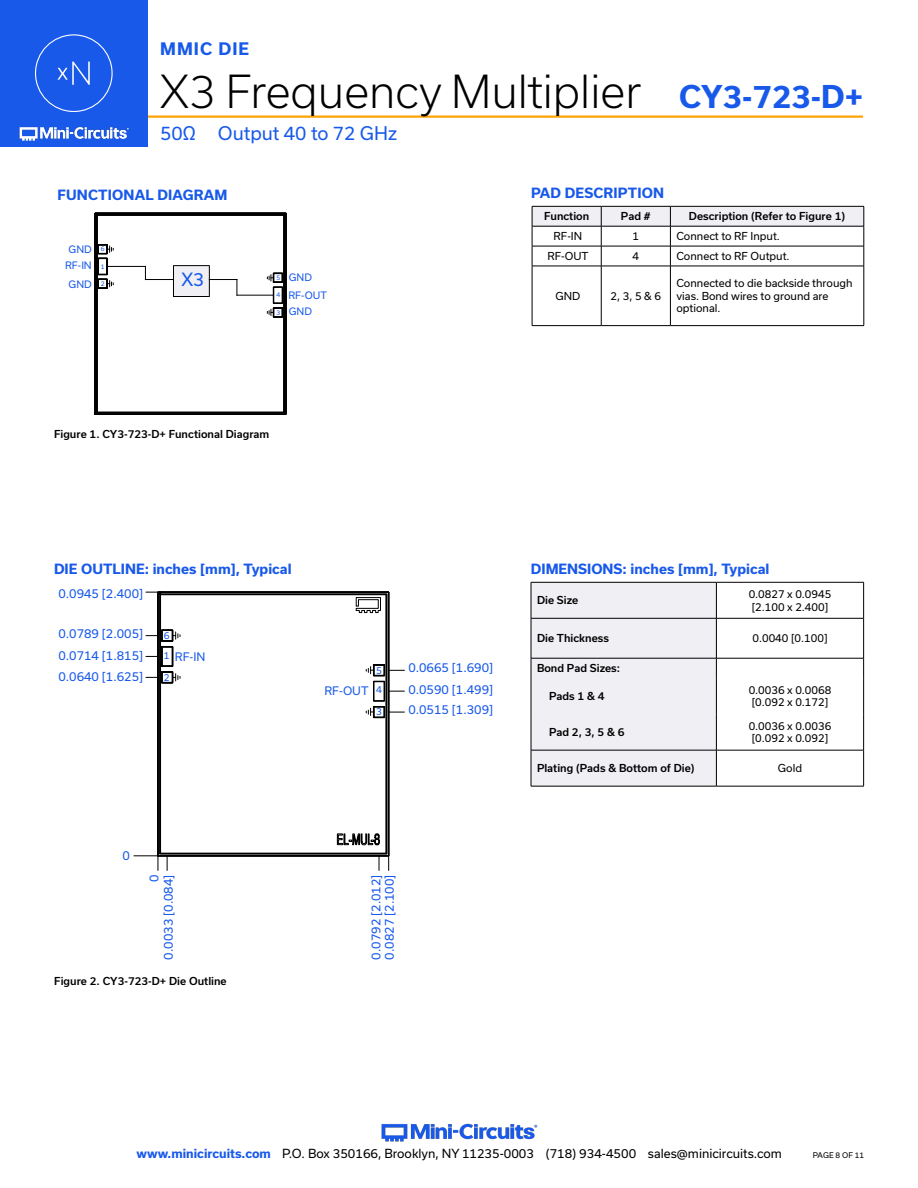
<style>
.page{position:relative;width:918px;height:1188px;background:#fff}
.page>*{position:absolute;margin:0;border:0;box-sizing:border-box;transform-origin:0 0}
.t1{font:300 43.5px "Usual";color:#000}
.t2{font:700 30px "Usual";color:#1859ea}
.t3{font:18px "Usual";color:#1859ea}
.t4{font:17.4px "Usual";color:#1859ea}
.t5{font:700 16.5px "Usual";letter-spacing:.065em;color:#1859ea}
.Die_Outline{font:700 13.5px "Usual";color:#1859ea}
.Blue_Headers{font:700 13.5px "Usual";letter-spacing:.015em;color:#1859ea}
.t6{font:12px "Usual";color:#000}
.t7{font:11.85px/22.6px "Usual";color:#1859ea}
.t8{font:11.25px "Usual";color:#1859ea}
.Table_Body_Center{font:10.5px/12.6px "Usual";color:#000}
.Table_Header_Center{font:500 10.5px "Usual";color:#000}
.Figure_Title_Medium{font:500 10.5px "Usual";color:#000}
.t9{font:9.75px "Usual";color:#1859ea}
.t10{font:9.3px "Usual";color:#1859ea}
.t11{font:7.5px "Usual";color:#000}
.t12{font:6.15px "Usual";color:#1859ea}
.s1{font-weight:700;color:#1859ea}
</style>
<div class="page">
<img style="left:381px;top:1123px;width:157px;height:19px">
<hr style="left:130px;top:116px;width:733px;height:2px;background:#ffa300">
<div style="left:0;top:0;width:148px;height:147px;background:#1859ea"></div>
<img style="left:19px;top:126px;width:110px;height:15px">
<div style="left:35px;top:34px;width:78px;height:78px;border:1px solid #fff;border-radius:50%"></div>
<svg style="left:57px;top:62px;width:33px;height:23px"></svg>
<hr style="left:532px;top:266px;width:1px;height:59px;background:#000">
<hr style="left:601px;top:266px;width:1px;height:59px;background:#000">
<hr style="left:670px;top:266px;width:1px;height:59px;background:#000">
<hr style="left:864px;top:266px;width:1px;height:59px;background:#000">
<hr style="left:532px;top:325px;width:69px;height:1px;background:#000">
<hr style="left:601px;top:325px;width:69px;height:1px;background:#000">
<hr style="left:670px;top:325px;width:194px;height:1px;background:#000">
<svg style="left:532px;top:206px;width:333px;height:60px"></svg>
<hr style="left:532px;top:266px;width:69px;height:1px;background:#000">
<hr style="left:601px;top:266px;width:69px;height:1px;background:#000">
<hr style="left:670px;top:266px;width:194px;height:1px;background:#000">
<hr style="left:716px;top:582px;width:148px;height:1px;background:#000">
<hr style="left:863px;top:582px;width:1px;height:36px;background:#000">
<hr style="left:716px;top:618px;width:148px;height:1px;background:#000">
<hr style="left:863px;top:618px;width:1px;height:40px;background:#000">
<hr style="left:716px;top:658px;width:148px;height:1px;background:#000">
<div style="left:531px;top:582px;width:186px;height:204px;background:#efeff4"></div>
<svg style="left:863px;top:658px;width:1px;height:20px"></svg>
<hr style="left:531px;top:678px;width:1px;height:36px;background:#000">
<hr style="left:716px;top:678px;width:1px;height:36px;background:#000">
<hr style="left:863px;top:678px;width:1px;height:36px;background:#000">
<hr style="left:531px;top:714px;width:1px;height:36px;background:#000">
<hr style="left:716px;top:714px;width:1px;height:36px;background:#000">
<hr style="left:863px;top:714px;width:1px;height:36px;background:#000">
<hr style="left:531px;top:750px;width:185px;height:1px;background:#000">
<hr style="left:531px;top:750px;width:1px;height:36px;background:#000">
<hr style="left:716px;top:750px;width:148px;height:1px;background:#000">
<hr style="left:716px;top:750px;width:1px;height:36px;background:#000">
<hr style="left:863px;top:750px;width:1px;height:36px;background:#000">
<hr style="left:531px;top:786px;width:185px;height:1px;background:#000">
<hr style="left:716px;top:786px;width:148px;height:1px;background:#000">
<svg style="left:95px;top:213px;width:191px;height:202px"></svg>
<svg style="left:157px;top:591px;width:232px;height:266px"></svg>
<div style="left:161px;top:671px;width:12px;height:12px;border:1px solid #000"></div>
<div style="left:161px;top:646px;width:12px;height:21px;border:1px solid #000"></div>
<div style="left:161px;top:630px;width:12px;height:11px;border:1px solid #000"></div>
<div style="left:373px;top:706px;width:12px;height:12px;border:1px solid #000"></div>
<div style="left:373px;top:681px;width:12px;height:20px;border:1px solid #000"></div>
<div style="left:373px;top:664px;width:12px;height:12px;border:1px solid #000"></div>
<svg style="left:173px;top:632px;width:8px;height:7px"></svg>
<svg style="left:173px;top:674px;width:8px;height:7px"></svg>
<svg style="left:366px;top:667px;width:7px;height:7px"></svg>
<svg style="left:366px;top:708px;width:7px;height:8px"></svg>
<svg style="left:146px;top:592px;width:12px;height:1px"></svg>
<svg style="left:146px;top:677px;width:12px;height:1px"></svg>
<svg style="left:146px;top:656px;width:12px;height:1px"></svg>
<svg style="left:146px;top:635px;width:12px;height:1px"></svg>
<svg style="left:389px;top:712px;width:15px;height:1px"></svg>
<svg style="left:389px;top:691px;width:15px;height:1px"></svg>
<svg style="left:389px;top:670px;width:15px;height:1px"></svg>
<svg style="left:134px;top:855px;width:25px;height:15px"></svg>
<svg style="left:167px;top:856px;width:1px;height:14px"></svg>
<svg style="left:379px;top:856px;width:1px;height:14px"></svg>
<svg style="left:388px;top:856px;width:1px;height:14px"></svg>
<h3 class="t5" style="left:160px;top:40px;width:91px">MMIC DIE</h3>
<h1 class="t1" style="left:160px;top:66px;width:483px">X3 Frequency Multiplier</h1>
<h3 class="t3" style="left:160px;top:123px;width:239px">50Ω Output 40 to 72 GHz</h3>
<h2 class="t2" style="left:679px;top:79px;width:186px">CY3-723-D+</h2>
<p class="Blue_Headers" style="left:58px;top:187px;width:171px">FUNCTIONAL DIAGRAM</p>
<p class="Blue_Headers" style="left:531px;top:185px;width:135px">PAD DESCRIPTION</p>
<p class="t9" style="left:69px;top:243px;width:25px">GND</p>
<p class="t9" style="left:69px;top:278px;width:25px">GND</p>
<p class="t9" style="left:65px;top:260px;width:28px">RF-IN</p>
<p class="t12" style="left:101px;top:245px;width:5px">6</p>
<p class="t12" style="left:101px;top:263px;width:5px">1</p>
<p class="t12" style="left:101px;top:280px;width:5px">2</p>
<p class="t4" style="left:181px;top:270px;width:24px">X3</p>
<p class="t12" style="left:276px;top:274px;width:5px">5</p>
<p class="t12" style="left:277px;top:291px;width:5px">4</p>
<p class="t12" style="left:276px;top:309px;width:5px">3</p>
<p class="t9" style="left:289px;top:272px;width:25px">GND</p>
<p class="t9" style="left:289px;top:306px;width:25px">GND</p>
<p class="t9" style="left:288px;top:289px;width:40px">RF-OUT</p>
<p class="Figure_Title_Medium" style="left:54px;top:428px;width:217px">Figure 1. CY3-723-D+ Functional Diagram</p>
<p class="Table_Header_Center" style="left:544px;top:210px;width:47px">Function</p>
<p class="Table_Header_Center" style="left:621px;top:210px;width:31px">Pad #</p>
<p class="Table_Header_Center" style="left:689px;top:210px;width:158px">Description (Refer to Figure 1)</p>
<p class="Table_Body_Center" style="left:554px;top:230px;width:30px">RF-IN</p>
<p class="Table_Body_Center" style="left:633px;top:230px;width:8px">1</p>
<p class="Table_Body_Center" style="left:676px;top:230px;width:105px">Connect to RF Input.</p>
<p class="Table_Body_Center" style="left:547px;top:250px;width:43px">RF-OUT</p>
<p class="Table_Body_Center" style="left:633px;top:250px;width:8px">4</p>
<p class="Table_Body_Center" style="left:676px;top:250px;width:115px">Connect to RF Output.</p>
<p class="Table_Body_Center" style="left:555px;top:289px;width:26px">GND</p>
<p class="Table_Body_Center" style="left:611px;top:289px;width:52px">2, 3, 5 &amp; 6</p>
<p class="Table_Body_Center" style="left:676px;top:277px;width:178px">Connected to die backside through vias. Bond wires to ground are optional.</p>
<p class="Die_Outline" style="left:54px;top:562px;width:239px">DIE OUTLINE: inches [mm], Typical</p>
<p class="Die_Outline" style="left:531px;top:561px;width:240px">DIMENSIONS: inches [mm], Typical</p>
<p class="t7" style="left:58px;top:582px;width:86px">0.0945 [2.400]</p>
<p class="t7" style="left:58px;top:622px;width:86px">0.0789 [2.005]<br>0.0714 [1.815]</p>
<p class="t7" style="left:58px;top:665px;width:86px">0.0640 [1.625]</p>
<p class="t7" style="left:408px;top:657px;width:86px;line-height:21.6px">0.0665 [1.690]<br>0.0590 [1.499]</p>
<p class="t7" style="left:408px;top:699px;width:86px">0.0515 [1.309]</p>
<p class="t10" style="left:164px;top:630px;width:7px">6</p>
<p class="t8" style="left:175px;top:650px;width:32px">RF-IN</p>
<p class="t10" style="left:164px;top:650px;width:7px">1</p>
<p class="t10" style="left:164px;top:672px;width:7px">2</p>
<p class="t10" style="left:376px;top:665px;width:7px">5</p>
<p class="t8" style="left:324px;top:684px;width:46px">RF-OUT</p>
<p class="t10" style="left:376px;top:685px;width:7px">4</p>
<p class="t10" style="left:376px;top:706px;width:7px">3</p>
<p class="t7" style="left:123px;top:844px;width:9px">0</p>
<p class="t7" style="left:143px;top:882px;width:9px;rotate:-90deg">0</p>
<p class="t7" style="left:157px;top:960px;width:86px;rotate:-90deg">0.0033 [0.084]</p>
<p class="t7" style="left:365px;top:960px;width:86px;rotate:-90deg">0.0792 [2.012]</p>
<p class="t7" style="left:378px;top:960px;width:86px;rotate:-90deg">0.0827 [2.100]</p>
<p class="Figure_Title_Medium" style="left:54px;top:975px;width:174px">Figure 2. CY3-723-D+ Die Outline</p>
<p class="Table_Header_Center" style="left:537px;top:594px;width:43px">Die Size</p>
<p class="Table_Body_Center" style="left:749px;top:588px;width:84px">0.0827 x 0.0945</p>
<p class="Table_Body_Center" style="left:752px;top:600px;width:78px">[2.100 x 2.400]</p>
<p class="Table_Header_Center" style="left:537px;top:632px;width:73px">Die Thickness</p>
<p class="Table_Body_Center" style="left:752px;top:632px;width:77px">0.0040 [0.100]</p>
<p class="Table_Header_Center" style="left:537px;top:662px;width:85px">Bond Pad Sizes:</p>
<p class="Table_Header_Center" style="left:549px;top:690px;width:57px">Pads 1 &amp; 4</p>
<p class="Table_Body_Center" style="left:749px;top:684px;width:84px">0.0036 x 0.0068</p>
<p class="Table_Body_Center" style="left:752px;top:696px;width:78px">[0.092 x 0.172]</p>
<p class="Table_Header_Center" style="left:549px;top:726px;width:77px">Pad 2, 3, 5 &amp; 6</p>
<p class="Table_Body_Center" style="left:749px;top:720px;width:84px">0.0036 x 0.0036</p>
<p class="Table_Body_Center" style="left:752px;top:732px;width:78px">[0.092 x 0.092]</p>
<p class="Table_Header_Center" style="left:537px;top:762px;width:159px">Plating (Pads &amp; Bottom of Die)</p>
<p class="Table_Body_Center" style="left:778px;top:762px;width:26px">Gold</p>
<p class="t6" style="left:137px;top:1146px;width:647px"><span class="s1">www.minicircuits.com</span> P.O. Box 350166, Brooklyn, NY 11235-0003 (718) 934-4500 sales@minicircuits.com</p>
<p class="t11" style="left:813px;top:1151px;width:53px">PAGE 8 OF 11</p>
</div>
